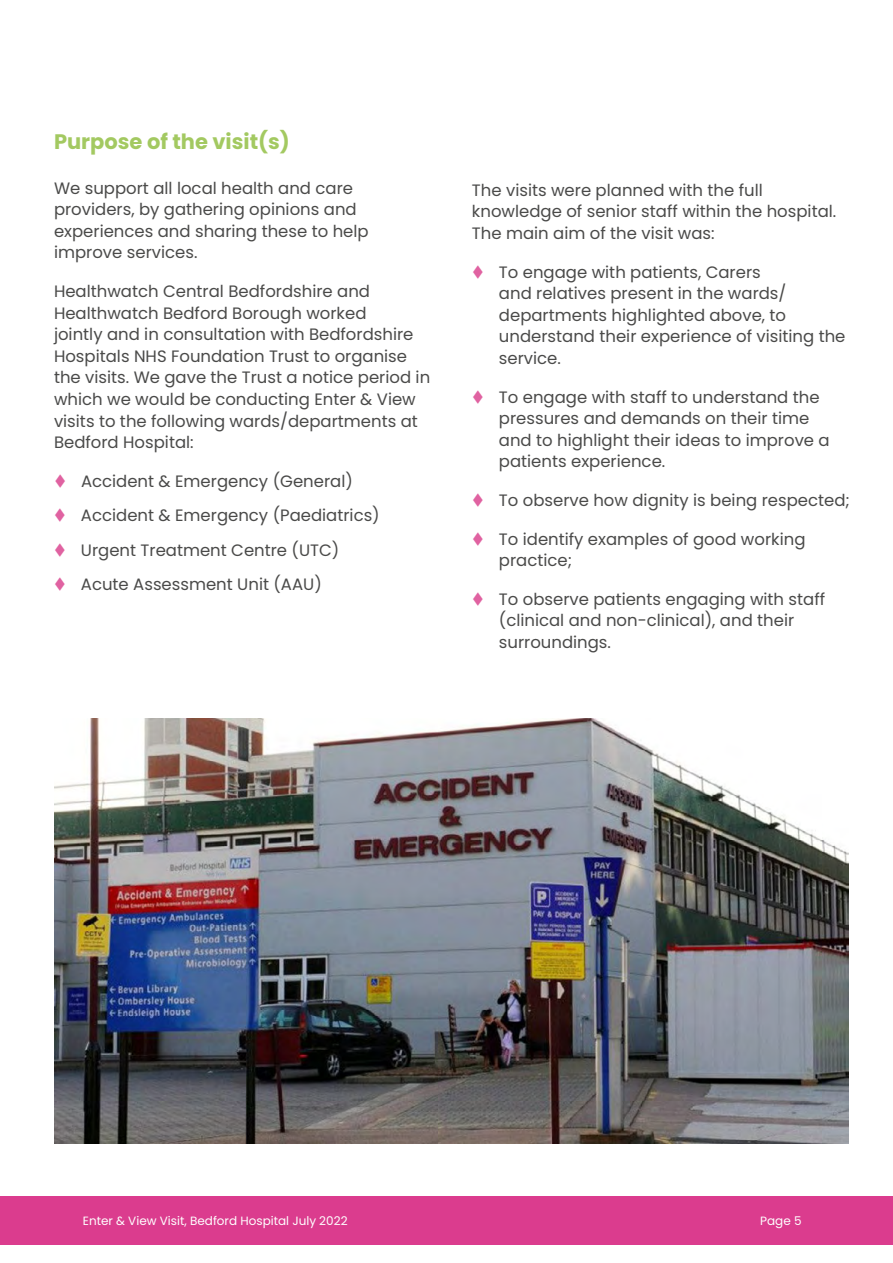
<style>
.page{position:relative;width:893px;height:1263px;background:#fff}
.page>*{position:absolute;margin:0;border:0;box-sizing:border-box;transform-origin:0 0}
.t1{font:700 21px "Poppins";color:#a3c961}
.t2{font:16.5px/21.6px "Poppins";color:#4a4a49}
.t3{font:12px "Poppins";color:#fff}
</style>
<div class="page">
<div style="left:0;top:1196px;width:893px;height:49px;background:#db3c8e"></div>
<img style="left:54px;top:719px;width:794px;height:425px">
<p class="t1" style="left:54px;top:129px;width:237px">Purpose of the visit(s)</p>
<p class="t2" style="left:54px;top:177px;width:316px">We support all local health and care providers, by gathering opinions and experiences and sharing these to help improve services.</p>
<p class="t2" style="left:54px;top:280px;width:378px">Healthwatch Central Bedfordshire and Healthwatch Bedford Borough worked<br>jointly and in consultation with Bedfordshire Hospitals NHS Foundation Trust to organise the visits. We gave the Trust a notice period in which we would be conducting Enter &amp; View visits to the following wards/departments at Bedford Hospital:</p>
<p class="t2" style="left:81px;top:464px;width:300px;line-height:34.3px">Accident &amp; Emergency (General)<br>Accident &amp; Emergency (Paediatrics)<br>Urgent Treatment Centre (UTC)<br>Acute Assessment Unit (AAU)</p>
<p class="t2" style="left:472px;top:179px;width:366px">The visits were planned with the full knowledge of senior staff within the hospital.<br>The main aim of the visit was:</p>
<p class="t2" style="left:499px;top:261px;width:348px">To engage with patients, Carers<br>and relatives present in the wards/ departments highlighted above, to understand their experience of visiting the service.</p>
<p class="t2" style="left:499px;top:386px;width:332px">To engage with staff to understand the pressures and demands on their time and to highlight their ideas to improve a patients experience.</p>
<p class="t2" style="left:499px;top:489px;width:353px">To observe how dignity is being respected;</p>
<p class="t2" style="left:499px;top:528px;width:308px">To identify examples of good working practice;</p>
<p class="t2" style="left:499px;top:588px;width:328px">To observe patients engaging with staff (clinical and non-clinical), and their surroundings.</p>
<p class="t3" style="left:83px;top:1213px;width:266px">Enter &amp; View Visit, Bedford Hospital July 2022</p>
<p class="t3" style="left:760px;top:1213px;width:43px">Page 5</p>
</div>
